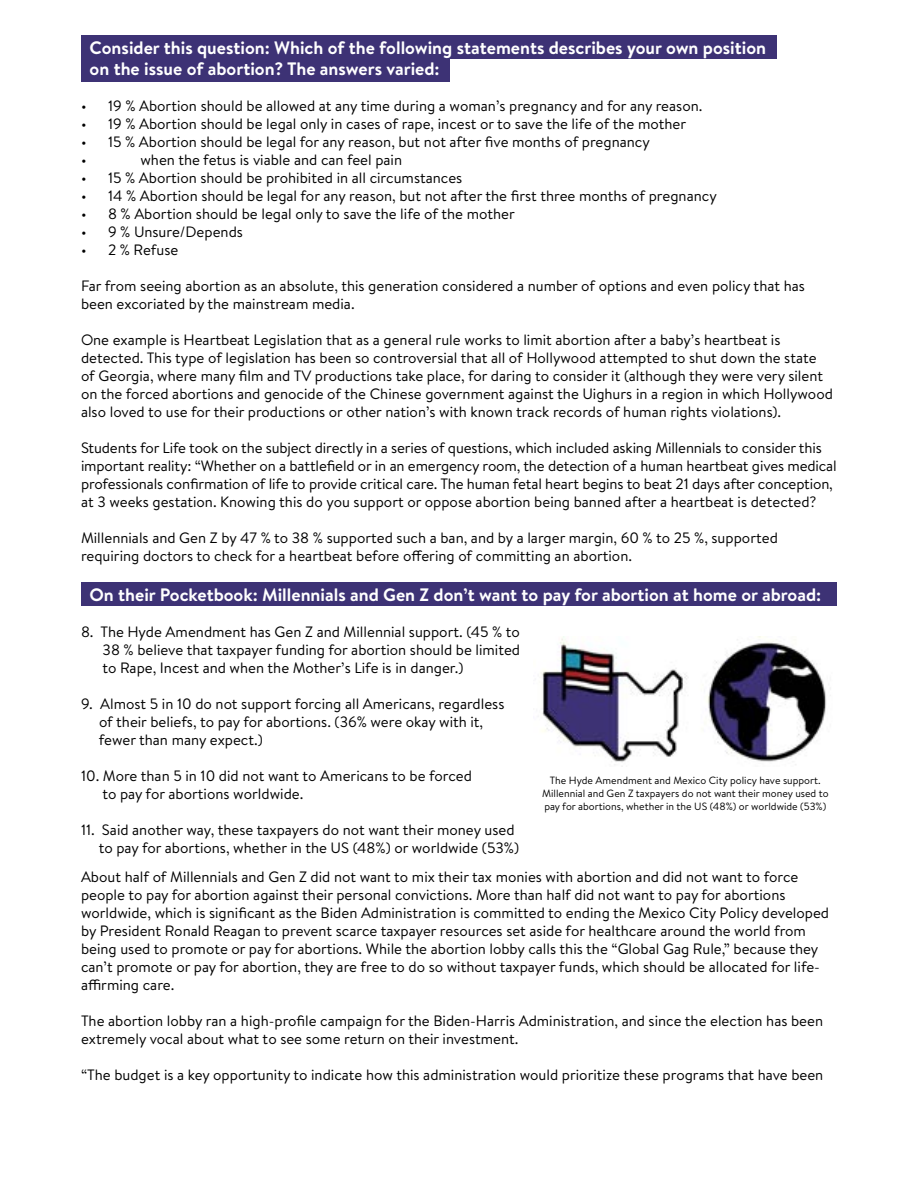
<style>
.page{position:relative;width:918px;height:1188px;background:#fff}
.page>*{position:absolute;margin:0;border:0;box-sizing:border-box;transform-origin:0 0}
.t1{font:700 18px/21.6px "Brandon Text";color:#fff}
.t2{font:15px/18px "Brandon Text";color:#000}
.t3{font:10.5px/12.6px "Brandon Text";color:#000;text-align:center}
</style>
<div class="page">
<div style="left:81px;top:582px;width:756px;height:24px;background:#3d3275"></div>
<div style="left:81px;top:35px;width:696px;height:24px;background:#3d3275"></div>
<div style="left:81px;top:58px;width:368px;height:23px;background:#3d3275"></div>
<img style="left:541px;top:637px;width:285px;height:128px">
<p class="t1" style="left:90px;top:36px;width:678px">Consider this question: Which of the following statements describes your own position on the issue of abortion? The answers varied:</p>
<p class="t2" style="left:81px;top:96px;width:623px">• 19 % Abortion should be allowed at any time during a woman’s pregnancy and for any reason.</p>
<p class="t2" style="left:81px;top:114px;width:607px">• 19 % Abortion should be legal only in cases of rape, incest or to save the life of the mother</p>
<p class="t2" style="left:81px;top:132px;width:570px">• 15 % Abortion should be legal for any reason, but not after five months of pregnancy •</p>
<p class="t2" style="left:140px;top:150px;width:263px">when the fetus is viable and can feel pain</p>
<p class="t2" style="left:81px;top:168px;width:383px">• 15 % Abortion should be prohibited in all circumstances</p>
<p class="t2" style="left:81px;top:186px;width:637px">• 14 % Abortion should be legal for any reason, but not after the first three months of pregnancy</p>
<p class="t2" style="left:81px;top:204px;width:435px">• 8 % Abortion should be legal only to save the life of the mother</p>
<p class="t2" style="left:81px;top:222px;width:163px">• 9 % Unsure/Depends</p>
<p class="t2" style="left:81px;top:240px;width:99px">• 2 % Refuse</p>
<p class="t2" style="left:81px;top:276px;width:726px">Far from seeing abortion as an absolute, this generation considered a number of options and even policy that has been excoriated by the mainstream media.</p>
<p class="t2" style="left:81px;top:330px;width:753px">One example is Heartbeat Legislation that as a general rule works to limit abortion after a baby’s heartbeat is detected. This type of legislation has been so controversial that all of Hollywood attempted to shut down the state of Georgia, where many film and TV productions take place, for daring to consider it (although they were very silent on the forced abortions and genocide of the Chinese government against the Uighurs in a region in which Hollywood also loved to use for their productions or other nation’s with known track records of human rights violations).</p>
<p class="t2" style="left:81px;top:438px;width:757px">Students for Life took on the subject directly in a series of questions, which included asking Millennials to consider this important reality: “Whether on a battlefield or in an emergency room, the detection of a human heartbeat gives medical professionals confirmation of life to provide critical care. The human fetal heart begins to beat 21 days after conception, at 3 weeks gestation. Knowing this do you support or oppose abortion being banned after a heartbeat is detected?</p>
<p class="t2" style="left:81px;top:528px;width:698px">Millennials and Gen Z by 47 % to 38 % supported such a ban, and by a larger margin, 60 % to 25 %, supported requiring doctors to check for a heartbeat before offering of committing an abortion.</p>
<p class="t1" style="left:90px;top:583px;width:733px">On their Pocketbook: Millennials and Gen Z don’t want to pay for abortion at home or abroad:</p>
<p class="t2" style="left:102px;top:622px;width:419px;text-align:justify;text-indent:-21px">8. The Hyde Amendment has Gen Z and Millennial support. (45 % to 38 % believe that taxpayer funding for abortion should be limited to Rape, Incest and when the Mother’s Life is in danger.)</p>
<p class="t2" style="left:99px;top:694px;width:407px;text-indent:-18px">9. Almost 5 in 10 do not support forcing all Americans, regardless of their beliefs, to pay for abortions. (36% were okay with it, fewer than many expect.)</p>
<p class="t2" style="left:102px;top:766px;width:371px;text-indent:-21px">10. More than 5 in 10 did not want to Americans to be forced to pay for abortions worldwide.</p>
<p class="t2" style="left:99px;top:820px;width:422px;text-indent:-18px">11. Said another way, these taxpayers do not want their money used to pay for abortions, whether in the US (48%) or worldwide (53%)</p>
<p class="t2" style="left:81px;top:867px;width:750px">About half of Millennials and Gen Z did not want to mix their tax monies with abortion and did not want to force people to pay for abortion against their personal convictions. More than half did not want to pay for abortions worldwide, which is significant as the Biden Administration is committed to ending the Mexico City Policy developed by President Ronald Reagan to prevent scarce taxpayer resources set aside for healthcare around the world from being used to promote or pay for abortions. While the abortion lobby calls this the “Global Gag Rule,” because they can’t promote or pay for abortion, they are free to do so without taxpayer funds, which should be allocated for life&shy;affirming care.</p>
<p class="t2" style="left:81px;top:1011px;width:744px">The abortion lobby ran a high-profile campaign for the Biden-Harris Administration, and since the election has been extremely vocal about what to see some return on their investment.</p>
<p class="t2" style="left:81px;top:1065px;width:744px">“The budget is a key opportunity to indicate how this administration would prioritize these programs that have been</p>
<p class="t3" style="left:542px;top:774px;width:288px">The Hyde Amendment and Mexico City policy have support.<br>Millennial and Gen Z taxpayers do not want their money used to pay for abortions, whether in the US (48%) or worldwide (53%)</p>
</div>
